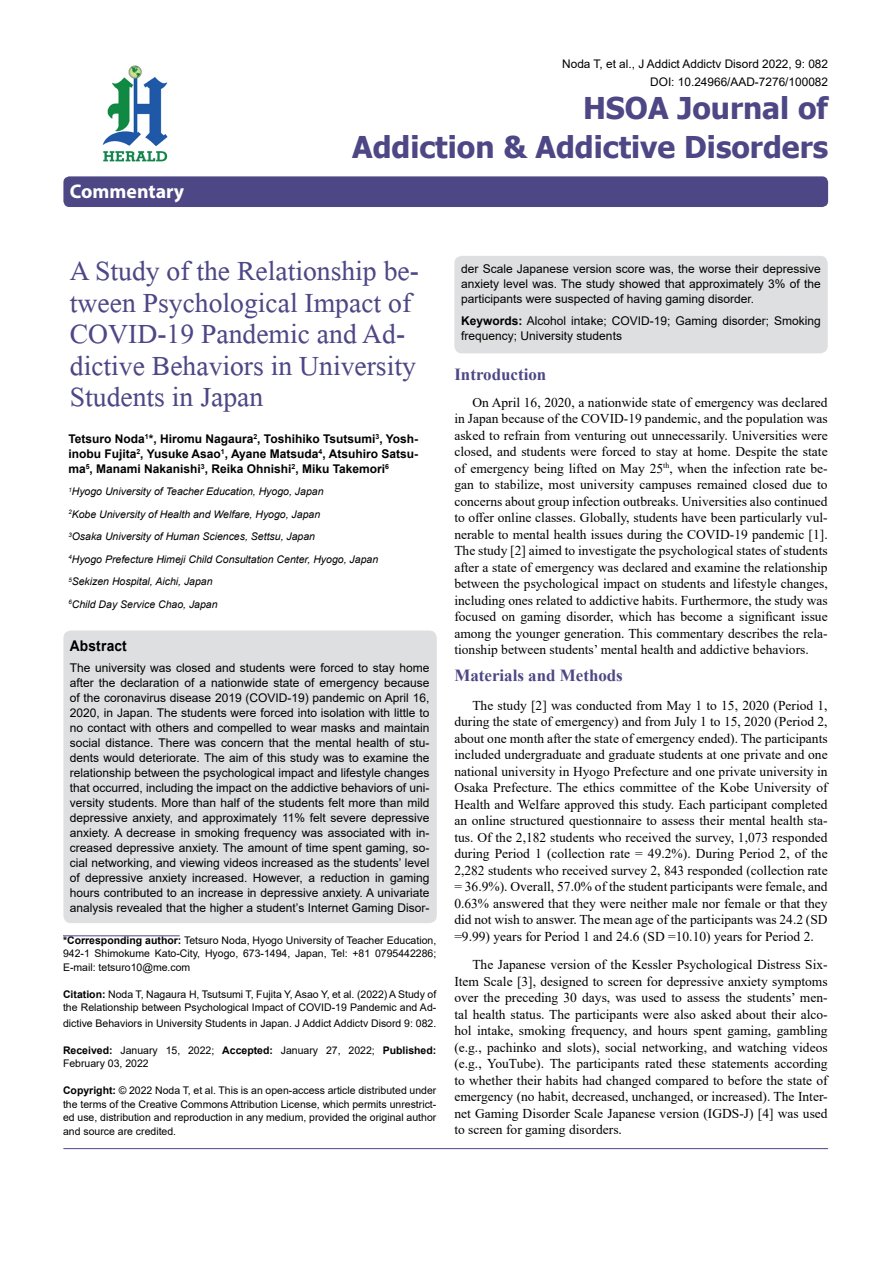
<style>
.page{position:relative;width:893px;height:1263px;background:#fff}
.page>*{position:absolute;margin:0;border:0;box-sizing:border-box;transform-origin:0 0}
.t1{font:41.25px/31.5px "Microsoft Himalaya";color:#4d4785}
.t2{font:700 30px/39px "Tahoma";color:#4d4785;text-align:right}
.t3{font:700 19.8px "Myriad Hebrew";color:#fff}
.t4{font:700 16.95px "Times New Roman";color:#4d4785}
.t5{font:700 14.85px "Arial";letter-spacing:.015em;color:#000;scale:.93 1}
.t6{font:13.5px/16.5px "Times New Roman";color:#000;text-align:justify}
.t7{font:12px/15px "Arial";color:#000;text-align:justify}
.t8{font:700 12px/15px "Arial";color:#000;text-align:justify}
.t9{font:11.85px/18px "Arial";color:#000;text-align:right}
.t10{font:10.5px/13.5px "Arial";color:#000;text-align:justify}
.t11{font:italic 10.5px/22.5px "Arial";color:#000}
.s1{font-weight:700}
</style>
<div class="page">
<div style="left:63px;top:176px;width:765px;height:31px;background:#4d4785;border-radius:6px"></div>
<hr style="left:63px;top:935px;width:117px;height:1px;background:#4d4785">
<img style="left:102px;top:65px;width:66px;height:97px">
<hr style="left:63px;top:1148px;width:765px;height:1px;background:#4d4785">
<div style="left:63px;top:630px;width:374px;height:293px;background:#dedfe0;border-radius:8px"></div>
<div style="left:454px;top:256px;width:374px;height:97px;background:#dedfe0;border-radius:8px"></div>
<h3 class="t3" style="left:70px;top:180px;width:116px">Commentary</h3>
<p class="t9" style="left:562px;top:55px;width:267px">Noda T, et al., J Addict Addictv Disord 2022, 9: 082<br>DOI: 10.24966/AAD-7276/100082</p>
<h2 class="t2" style="left:352px;top:89px;width:478px">HSOA Journal of<br>Addiction &amp; Addictive Disorders</h2>
<h1 class="t1" style="left:70px;top:250px;width:351px">A Study of the Relationship be&shy;tween Psychological Impact of<br>COVID-19 Pandemic and Ad&shy;dictive Behaviors in University<br>Students in Japan</h1>
<p class="t8" style="left:68px;top:431px;width:351px">Tetsuro Noda<sup>1</sup>*, Hiromu Nagaura<sup>2</sup>, Toshihiko Tsutsumi<sup>3</sup>, Yosh&shy;inobu Fujita<sup>2</sup>, Yusuke Asao<sup>1</sup>, Ayane Matsuda<sup>4</sup>, Atsuhiro Satsu&shy;ma<sup>5</sup>, Manami Nakanishi<sup>3</sup>, Reika Ohnishi<sup>2</sup>, Miku Takemori<sup>6</sup></p>
<p class="t11" style="left:68px;top:480px;width:311px"><sup>1</sup>Hyogo University of Teacher Education, Hyogo, Japan<br><sup>2</sup>Kobe University of Health and Welfare, Hyogo, Japan<br><sup>3</sup>Osaka University of Human Sciences, Settsu, Japan<br><sup>4</sup>Hyogo Prefecture Himeji Child Consultation Center, Hyogo, Japan <sup>5</sup>Sekizen Hospital, Aichi, Japan<br><sup>6</sup>Child Day Service Chao, Japan</p>
<p class="t5" style="left:70px;top:635px;width:63px">Abstract</p>
<p class="t7" style="left:70px;top:660px;width:361px">The university was closed and students were forced to stay home after the declaration of a nationwide state of emergency because of the coronavirus disease 2019 (COVID-19) pandemic on April 16, 2020, in Japan. The students were forced into isolation with little to no contact with others and compelled to wear masks and maintain social distance. There was concern that the mental health of stu&shy;dents would deteriorate. The aim of this study was to examine the relationship between the psychological impact and lifestyle changes that occurred, including the impact on the addictive behaviors of uni&shy;versity students. More than half of the students felt more than mild depressive anxiety, and approximately 11% felt severe depressive anxiety. A decrease in smoking frequency was associated with in&shy;creased depressive anxiety. The amount of time spent gaming, so&shy;cial networking, and viewing videos increased as the students’ level of depressive anxiety increased. However, a reduction in gaming hours contributed to an increase in depressive anxiety. A univariate analysis revealed that the higher a student’s Internet Gaming Disor-</p>
<p class="t10" style="left:63px;top:933px;width:375px"><span class="s1">*Corresponding author:</span> Tetsuro Noda, Hyogo University of Teacher Education, 942-1 Shimokume Kato-City, Hyogo, 673-1494, Japan, Tel: +81 0795442286; E-mail: tetsuro10@me.com</p>
<p class="t10" style="left:63px;top:987px;width:375px"><span class="s1">Citation:</span> Noda T, Nagaura H, Tsutsumi T, Fujita Y, Asao Y, et al. (2022) A Study of the Relationship between Psychological Impact of COVID-19 Pandemic and Ad-</p>
<p class="t10" style="left:63px;top:1016px;width:375px">dictive Behaviors in University Students in Japan. J Addict Addictv Disord 9: 082.</p>
<p class="t10" style="left:63px;top:1043px;width:375px"><span class="s1">Received:</span> January 15, 2022; <span class="s1">Accepted:</span> January 27, 2022; <span class="s1">Published:<br></span>February 03, 2022</p>
<p class="t10" style="left:63px;top:1083px;width:375px"><span class="s1">Copyright:</span> © 2022 Noda T, et al. This is an open-access article distributed under the terms of the Creative Commons Attribution License, which permits unrestrict&shy;ed use, distribution and reproduction in any medium, provided the original author and source are credited.</p>
<p class="t7" style="left:461px;top:261px;width:361px">der Scale Japanese version score was, the worse their depressive anxiety level was. The study showed that approximately 3% of the participants were suspected of having gaming disorder.</p>
<p class="t7" style="left:461px;top:313px;width:361px"><span class="s1">Keywords:</span> Alcohol intake; COVID-19; Gaming disorder; Smoking frequency; University students</p>
<p class="t4" style="left:454px;top:362px;width:93px">Introduction</p>
<p class="t6" style="left:454px;top:394px;width:375px;text-indent:18px">On April 16, 2020, a nationwide state of emergency was declared in Japan because of the COVID-19 pandemic, and the population was asked to refrain from venturing out unnecessarily. Universities were closed, and students were forced to stay at home. Despite the state of emergency being lifted on May 25<sup>th</sup>, when the infection rate be&shy;gan to stabilize, most university campuses remained closed due to concerns about group infection outbreaks. Universities also continued to offer online classes. Globally, students have been particularly vul&shy;nerable to mental health issues during the COVID-19 pandemic [1].<br>The study [2] aimed to investigate the psychological states of students after a state of emergency was declared and examine the relationship between the psychological impact on students and lifestyle changes, including ones related to addictive habits. Furthermore, the study was focused on gaming disorder, which has become a significant issue among the younger generation. This commentary describes the rela&shy;tionship between students’ mental health and addictive behaviors.</p>
<p class="t4" style="left:454px;top:663px;width:170px">Materials and Methods</p>
<p class="t6" style="left:454px;top:697px;width:375px;text-indent:18px">The study [2] was conducted from May 1 to 15, 2020 (Period 1, during the state of emergency) and from July 1 to 15, 2020 (Period 2, about one month after the state of emergency ended). The participants included undergraduate and graduate students at one private and one national university in Hyogo Prefecture and one private university in Osaka Prefecture. The ethics committee of the Kobe University of Health and Welfare approved this study. Each participant completed an online structured questionnaire to assess their mental health sta&shy;tus. Of the 2,182 students who received the survey, 1,073 responded during Period 1 (collection rate = 49.2%). During Period 2, of the 2,282 students who received survey 2, 843 responded (collection rate = 36.9%). Overall, 57.0% of the student participants were female, and 0.63% answered that they were neither male nor female or that they did not wish to answer. The mean age of the participants was 24.2 (SD =9.99) years for Period 1 and 24.6 (SD =10.10) years for Period 2.</p>
<p class="t6" style="left:454px;top:956px;width:375px;text-indent:18px">The Japanese version of the Kessler Psychological Distress Six-Item Scale [3], designed to screen for depressive anxiety symptoms over the preceding 30 days, was used to assess the students’ men&shy;tal health status. The participants were also asked about their alco&shy;hol intake, smoking frequency, and hours spent gaming, gambling (e.g., pachinko and slots), social networking, and watching videos (e.g., YouTube). The participants rated these statements according to whether their habits had changed compared to before the state of emergency (no habit, decreased, unchanged, or increased). The Inter&shy;net Gaming Disorder Scale Japanese version (IGDS-J) [4] was used to screen for gaming disorders.</p>
</div>
